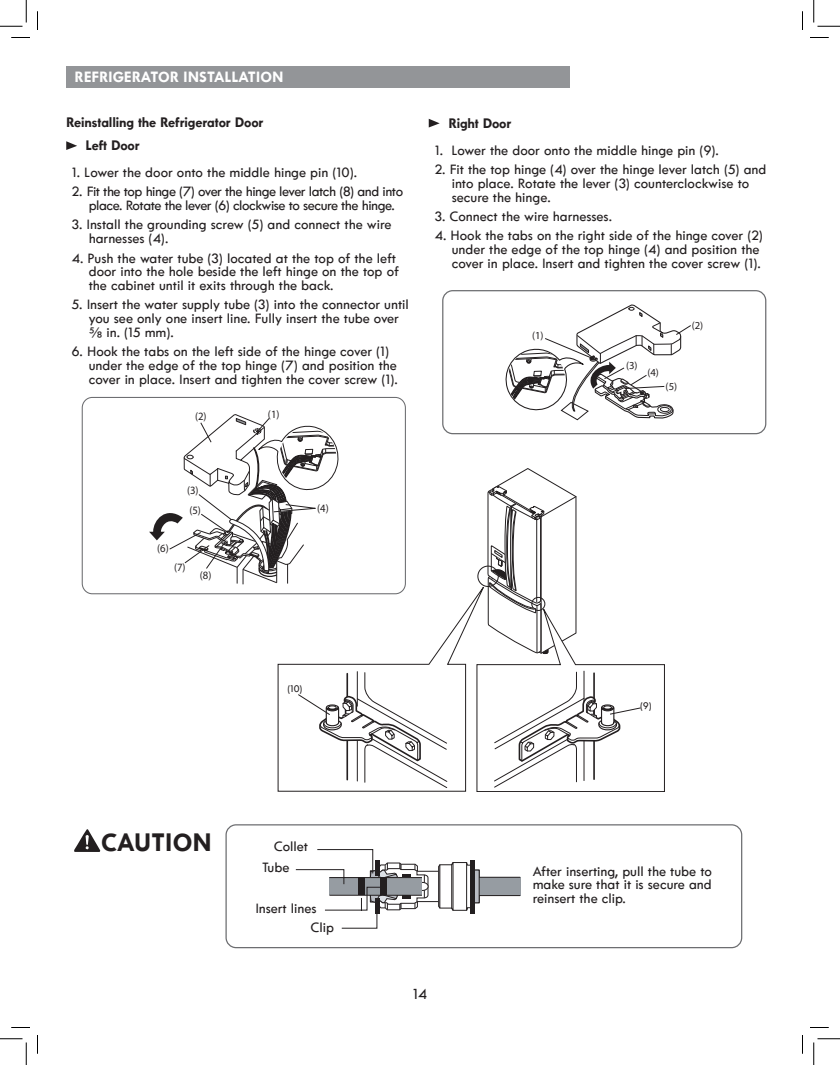
<style>
.page{position:relative;width:840px;height:1065px;background:#fff}
.page>*{position:absolute;margin:0;border:0;box-sizing:border-box;transform-origin:0 0}
.t1{font:27.5px "Tw Cen MT Boldfor Kenmore";color:#231f20}
.t2{font:16.25px "Tw Cen MT Boldfor Kenmore";color:#fff}
.t3{font:16.25px "Tw Cen MT Mediumfor Kenmore";color:#231f20}
.t4{font:15px/13.8px "Tw Cen MT Mediumfor Kenmore";color:#231f20}
.t5{font:15px/13.8px "Tw Cen MT Mediumfor Kenmore";letter-spacing:-.03em;color:#231f20;text-align:center}
.t6{font:15px/22.5px "Tw Cen MT Boldfor Kenmore";letter-spacing:-.01em;color:#231f20}
.t7{font:11.12px "Myriad Pro";color:#231f20;scale:.96 1}
.t8{font:10.75px "Myriad Pro";color:#231f20}
.t9{font:10.75px "Tw Cen MT Mediumfor Kenmore";color:#231f20}
</style>
<div class="page">
<div style="left:478px;top:877px;width:42px;height:19px;background:#969ca2"></div>
<hr style="left:478px;top:895px;width:42px;height:1px;background:#231f20">
<hr style="left:478px;top:877px;width:42px;height:1px;background:#231f20">
<svg style="left:295px;top:849px;width:185px;height:80px"></svg>
<div style="left:225px;top:824px;width:517px;height:124px;border:1px solid #6c6d70;border-radius:10px"></div>
<svg style="left:66px;top:141px;width:11px;height:9px"></svg>
<svg style="left:429px;top:119px;width:11px;height:9px"></svg>
<svg style="left:74px;top:829px;width:26px;height:23px"></svg>
<div style="left:66px;top:66px;width:504px;height:22px;background:#939598"></div>
<svg style="left:149px;top:414px;width:190px;height:171px"></svg>
<div style="left:82px;top:397px;width:324px;height:197px;border:1px solid #6c6d70;border-radius:10px"></div>
<div style="left:442px;top:290px;width:324px;height:144px;border:1px solid #6c6d70;border-radius:10px"></div>
<svg style="left:505px;top:304px;width:186px;height:116px"></svg>
<svg style="left:277px;top:580px;width:199px;height:212px"></svg>
<svg style="left:476px;top:468px;width:189px;height:324px"></svg>
<svg style="left:298px;top:671px;width:150px;height:118px"></svg>
<svg style="left:11px;top:37px;width:19px;height:1px"></svg>
<svg style="left:810px;top:37px;width:19px;height:1px"></svg>
<svg style="left:11px;top:1027px;width:19px;height:1px"></svg>
<svg style="left:810px;top:1027px;width:19px;height:1px"></svg>
<svg style="left:37px;top:11px;width:1px;height:19px"></svg>
<svg style="left:37px;top:1035px;width:1px;height:19px"></svg>
<svg style="left:802px;top:11px;width:1px;height:19px"></svg>
<svg style="left:802px;top:1035px;width:1px;height:19px"></svg>
<svg style="left:0;top:0;width:27px;height:27px"></svg>
<svg style="left:0;top:1039px;width:27px;height:26px"></svg>
<svg style="left:814px;top:0;width:26px;height:27px"></svg>
<svg style="left:814px;top:1039px;width:26px;height:26px"></svg>
<p class="t2" style="left:75px;top:68px;width:211px">REFRIGERATOR INSTALLATION</p>
<p class="t6" style="left:86px;top:112px;width:180px;text-indent:-19px">Reinstalling the Refrigerator Door<br>Left Door</p>
<p class="t4" style="left:72px;top:165px;width:287px">1. Lower the door onto the middle hinge pin (10).</p>
<p class="t5" style="left:72px;top:185px;width:333px">2. Fit the top hinge (7) over the hinge lever latch (8) and into place. Rotate the lever (6) clockwise to secure the hinge.</p>
<p class="t4" style="left:89px;top:218px;width:304px;text-indent:-17px">3. Install the grounding screw (5) and connect the wire harnesses (4).</p>
<p class="t4" style="left:89px;top:251px;width:312px;text-indent:-17px">4. Push the water tube (3) located at the top of the left door into the hole beside the left hinge on the top of the cabinet until it exits through the back.</p>
<p class="t4" style="left:89px;top:298px;width:322px;text-indent:-17px">5. Insert the water supply tube (3) into the connector until you see only one insert line. Fully insert the tube over ⅝ in. (15 mm).</p>
<p class="t4" style="left:89px;top:345px;width:311px;text-indent:-17px">6. Hook the tabs on the left side of the hinge cover (1) under the edge of the top hinge (7) and position the cover in place. Insert and tighten the cover screw (1).</p>
<p class="t7" style="left:195px;top:409px;width:13px">(2)</p>
<p class="t7" style="left:187px;top:484px;width:14px">(3)</p>
<p class="t7" style="left:157px;top:541px;width:13px">(6)</p>
<p class="t7" style="left:189px;top:503px;width:14px">(5)</p>
<p class="t7" style="left:174px;top:560px;width:13px">(7)</p>
<p class="t7" style="left:200px;top:568px;width:13px">(8)</p>
<p class="t7" style="left:268px;top:407px;width:14px">(1)</p>
<p class="t7" style="left:317px;top:501px;width:14px">(4)</p>
<p class="t6" style="left:448px;top:112px;width:65px">Right Door</p>
<p class="t4" style="left:435px;top:143px;width:285px">1. Lower the door onto the middle hinge pin (9).</p>
<p class="t4" style="left:452px;top:163px;width:316px;text-indent:-17px">2. Fit the top hinge (4) over the hinge lever latch (5) and into place. Rotate the lever (3) counterclockwise to secure the hinge.</p>
<p class="t4" style="left:435px;top:210px;width:179px">3. Connect the wire harnesses.</p>
<p class="t4" style="left:452px;top:229px;width:313px;text-indent:-17px">4. Hook the tabs on the right side of the hinge cover (2) under the edge of the top hinge (4) and position the cover in place. Insert and tighten the cover screw (1).</p>
<p class="t8" style="left:532px;top:329px;width:13px">(1)</p>
<p class="t8" style="left:626px;top:359px;width:13px">(3)</p>
<p class="t8" style="left:647px;top:366px;width:13px">(4)</p>
<p class="t8" style="left:666px;top:379px;width:13px">(5)</p>
<p class="t8" style="left:692px;top:319px;width:13px">(2)</p>
<p class="t9" style="left:287px;top:683px;width:17px">(10)</p>
<p class="t9" style="left:640px;top:700px;width:13px">(9)</p>
<h1 class="t1" style="left:101px;top:827px;width:112px">CAUTION</h1>
<p class="t4" style="left:274px;top:840px;width:36px">Collet</p>
<p class="t4" style="left:262px;top:861px;width:29px">Tube</p>
<p class="t4" style="left:255px;top:901px;width:63px">Insert lines</p>
<p class="t4" style="left:310px;top:920px;width:25px">Clip</p>
<p class="t3" style="left:413px;top:985px;width:16px">14</p>
<p class="t4" style="left:533px;top:864px;width:181px;text-align:justify">After inserting, pull the tube to make sure that it is secure and reinsert the clip.</p>
</div>
